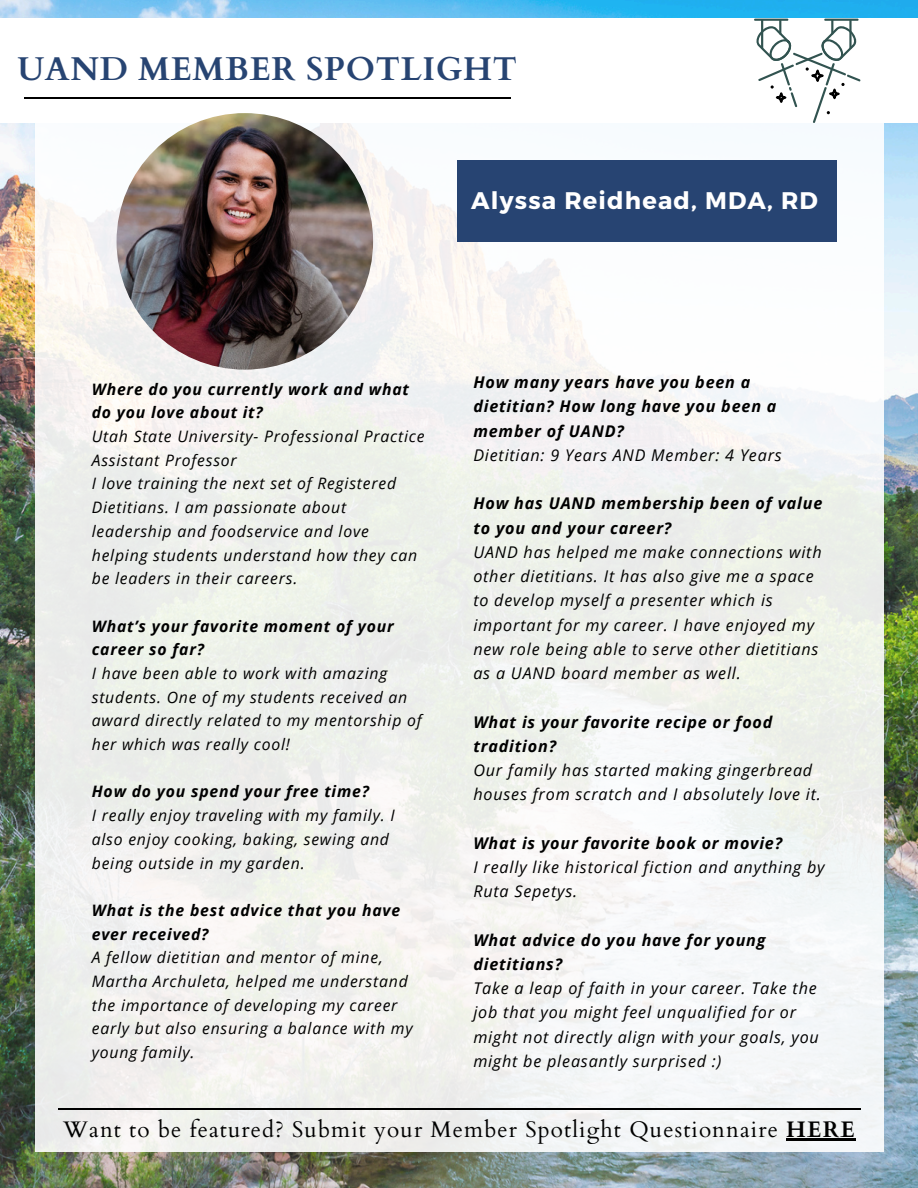
<style>
.page{position:relative;width:918px;height:1188px;background:#fff}
.page>*{position:absolute;margin:0;border:0;box-sizing:border-box;transform-origin:0 0}
.t1{font:700 33px "Cardo";letter-spacing:.02em;color:#274472}
.t2{font:700 24px "Montserrat";letter-spacing:.05em;color:#fff}
.t3{font:22.5px "Cardo";letter-spacing:.05em;color:#000}
.t4{font:italic 16.2px/24.3px "Open Sans";letter-spacing:.05em;color:#000}
.t5{font:italic 700 16.2px/24.3px "Open Sans";letter-spacing:.05em;color:#000}
.t6{font:italic 15.75px/23.7px "Open Sans";letter-spacing:.05em;color:#000}
.t7{font:italic 700 15.75px/23.7px "Open Sans";letter-spacing:.05em;color:#000}
.s1{font-weight:700}
</style>
<div class="page">
<img style="left:0;top:0;width:918px;height:1188px">
<div style="left:35px;top:39px;width:848px;height:1112px;background:linear-gradient(to right,#efefec,#f4f6f5)"></div>
<div style="left:0;top:19px;width:918px;height:104px;background:#fff"></div>
<hr style="left:24px;top:97px;width:487px;height:2px;background:#000">
<hr style="left:58px;top:1108px;width:802px;height:1px;background:#000">
<svg style="left:754px;top:19px;width:107px;height:104px"></svg>
<div style="left:457px;top:160px;width:380px;height:81px;background:#274472"></div>
<img style="left:117px;top:113px;width:256px;height:257px;border-radius:50%">
<hr style="left:786px;top:1138px;width:70px;height:2px;background:#000">
<p class="t1" style="left:17px;top:48px;width:501px">UAND MEMBER SPOTLIGHT</p>
<p class="t2" style="left:471px;top:184px;width:348px">Alyssa Reidhead, MDA, RD</p>
<p class="t7" style="left:92px;top:377px;width:319px">Where do you currently work and what do you love about it?</p>
<p class="t6" style="left:92px;top:424px;width:334px">Utah State University- Professional Practice<br>Assistant Professor</p>
<p class="t6" style="left:92px;top:471px;width:327px">I love training the next set of Registered Dietitians. I am passionate about leadership and foodservice and love helping students understand how they can be leaders in their careers.</p>
<p class="t7" style="left:92px;top:614px;width:303px">What’s your favorite moment of your career so far?</p>
<p class="t6" style="left:92px;top:661px;width:331px">I have been able to work with amazing students. One of my students received an award directly related to my mentorship of her which was really cool!</p>
<p class="t7" style="left:92px;top:780px;width:279px">How do you spend your free time?</p>
<p class="t6" style="left:92px;top:803px;width:305px">I really enjoy traveling with my family. I also enjoy cooking, baking, sewing and being outside in my garden.</p>
<p class="t7" style="left:92px;top:898px;width:310px">What is the best advice that you have ever received?</p>
<p class="t6" style="left:92px;top:945px;width:323px">A fellow dietitian and mentor of mine, Martha Archuleta, helped me understand the importance of developing my career early but also ensuring a balance with my young family.</p>
<p class="t5" style="left:473px;top:370px;width:305px">How many years have you been a dietitian? How long have you been a member of UAND?</p>
<h2 class="t4" style="left:473px;top:442px;width:310px">Dietitian: 9 Years AND Member: 4 Years</h2>
<p class="t5" style="left:473px;top:491px;width:350px">How has UAND membership been of value to you and your career?</p>
<p class="t4" style="left:473px;top:539px;width:350px">UAND has helped me make connections with other dietitians. It has also give me a space to develop myself a presenter which is important for my career. I have enjoyed my new role being able to serve other dietitians as a UAND board member as well.</p>
<p class="t5" style="left:473px;top:709px;width:301px">What is your favorite recipe or food tradition?</p>
<p class="t4" style="left:473px;top:758px;width:349px">Our family has started making gingerbread houses from scratch and I absolutely love it.</p>
<p class="t5" style="left:473px;top:830px;width:310px">What is your favorite book or movie?</p>
<p class="t4" style="left:473px;top:855px;width:353px">I really like historical fiction and anything by<br>Ruta Sepetys.</p>
<p class="t5" style="left:473px;top:927px;width:294px">What advice do you have for young dietitians?</p>
<p class="t4" style="left:473px;top:976px;width:347px">Take a leap of faith in your career. Take the job that you might feel unqualified for or might not directly align with your goals, you might be pleasantly surprised :)</p>
<p class="t3" style="left:63px;top:1115px;width:793px">Want to be featured? Submit your Member Spotlight Questionnaire <span class="s1">HERE</span></p>
</div>
